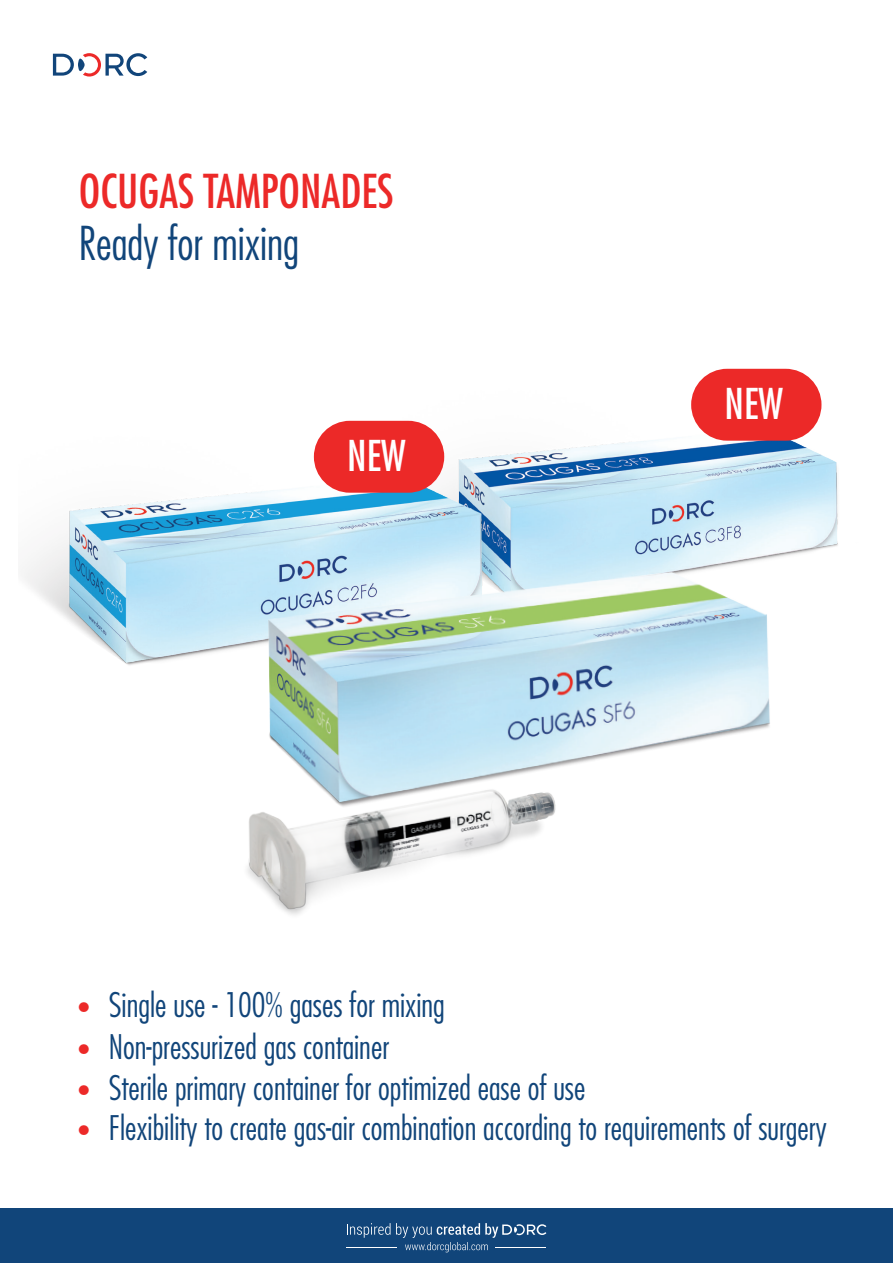
<style>
.page{position:relative;width:893px;height:1263px;background:#fff}
.page>*{position:absolute;margin:0;border:0;box-sizing:border-box;transform-origin:0 0}
.t1{font:condensed 45.45px "Futura";color:#ec2928}
.t2{font:300 condensed 45.45px "Futura";color:#11457a}
.t3{font:condensed 41.4px "Futura";color:#fff}
.t4{font:300 condensed 33px "Futura";color:#11457a}
.s1{font-size:26.1px;color:#ec2928}
</style>
<div class="page">
<img style="left:542px;top:381px;width:296px;height:136px">
<img style="left:24px;top:420px;width:518px;height:245px">
<img style="left:131px;top:517px;width:707px;height:398px">
<div style="left:314px;top:421px;width:130px;height:72px;background:#ec2928;border-radius:36px"></div>
<div style="left:691px;top:369px;width:130px;height:72px;background:#ec2928;border-radius:36px"></div>
<svg style="left:53px;top:53px;width:94px;height:24px"></svg>
<div style="left:0;top:1209px;width:893px;height:54px;background:#11457a"></div>
<svg style="left:347px;top:1223px;width:199px;height:29px"></svg>
<h1 class="t1" style="left:79px;top:163px;width:316px">OCUGAS TAMPONADES</h1>
<h1 class="t2" style="left:79px;top:215px;width:222px">Ready for mixing</h1>
<p class="t3" style="left:347px;top:430px;width:60px">NEW</p>
<p class="t3" style="left:725px;top:378px;width:60px">NEW</p>
<p class="t4" style="left:79px;top:984px;width:368px"><span class="s1">•</span> Single use - 100% gases for mixing</p>
<p class="t4" style="left:79px;top:1026px;width:312px"><span class="s1">•</span> Non-pressurized gas container</p>
<p class="t4" style="left:79px;top:1067px;width:508px"><span class="s1">•</span> Sterile primary container for optimized ease of use</p>
<p class="t4" style="left:79px;top:1107px;width:750px"><span class="s1">•</span> Flexibility to create gas-air combination according to requirements of surgery</p>
</div>
